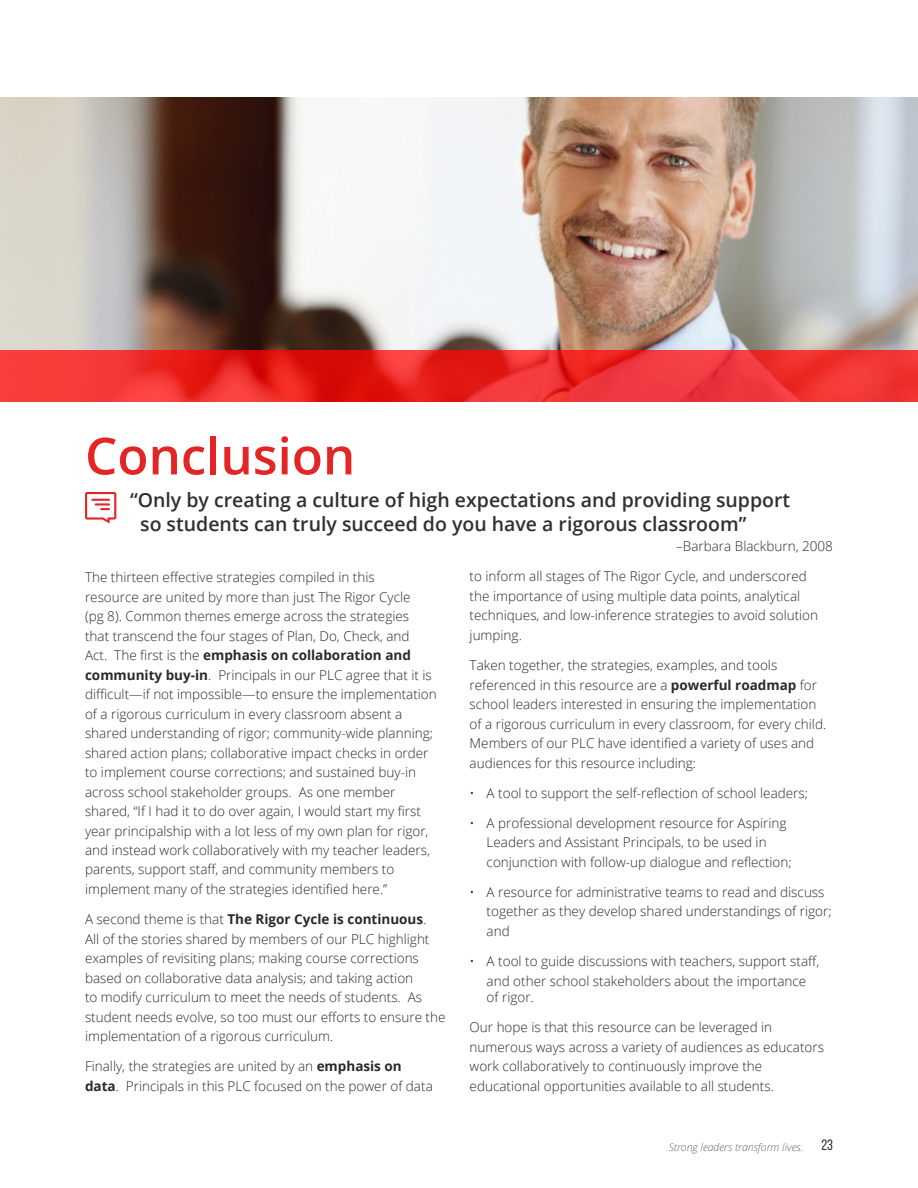
<style>
.page{position:relative;width:918px;height:1188px;background:#fff}
.page>*{position:absolute;margin:0;border:0;box-sizing:border-box;transform-origin:0 0}
.t1{font:600 51px "Open Sans";color:#e32525}
.t2{font:600 19.5px/24px "Open Sans";color:#312f30}
.t3{font:300 13.5px/19.5px "Open Sans";color:#2b292a}
.t4{font:italic 300 10.5px "Open Sans";color:#636366}
.s1{font-weight:700}
.s2{font-family:"Bebas Neue";font-weight:400;font-style:normal;font-size:15px;color:#312f30}
</style>
<div class="page">
<img style="left:1px;top:98px;width:917px;height:253px">
<svg style="left:1px;top:351px;width:917px;height:51px"></svg>
<img style="left:0;top:98px;width:1px;height:304px">
<hr style="left:0;top:351px;width:1px;height:51px;background:#e32525">
<svg style="left:85px;top:492px;width:31px;height:32px"></svg>
<h1 class="t1" style="left:85px;top:421px;width:272px">Conclusion</h1>
<h2 class="t2" style="left:140px;top:488px;width:651px;text-indent:-10px">“Only by creating a culture of high expectations and providing support so students can truly succeed do you have a rigorous classroom”</h2>
<p class="t3" style="left:676px;top:536px;width:158px">–Barbara Blackburn, 2008</p>
<p class="t3" style="left:85px;top:567px;width:353px">The thirteen effective strategies compiled in this<br>resource are united by more than just The Rigor Cycle<br>(pg 8). Common themes emerge across the strategies<br>that transcend the four stages of Plan, Do, Check, and<br>Act. The first is the <span class="s1">emphasis on collaboration and community buy-in</span>. Principals in our PLC agree that it is difficult—if not impossible—to ensure the implementation of a rigorous curriculum in every classroom absent a shared understanding of rigor; community-wide planning; shared action plans; collaborative impact checks in order to implement course corrections; and sustained buy-in across school stakeholder groups. As one member shared, “If I had it to do over again, I would start my first year principalship with a lot less of my own plan for rigor, and instead work collaboratively with my teacher leaders, parents, support staff, and community members to implement many of the strategies identified here.”</p>
<p class="t3" style="left:85px;top:909px;width:362px">A second theme is that <span class="s1">The Rigor Cycle is continuous</span>.<br>All of the stories shared by members of our PLC highlight examples of revisiting plans; making course corrections based on collaborative data analysis; and taking action<br>to modify curriculum to meet the needs of students. As student needs evolve, so too must our efforts to ensure the implementation of a rigorous curriculum.</p>
<p class="t3" style="left:85px;top:1056px;width:349px">Finally, the strategies are united by an <span class="s1">emphasis on data</span>. Principals in this PLC focused on the power of data</p>
<p class="t3" style="left:470px;top:566px;width:350px">to inform all stages of The Rigor Cycle, and underscored the importance of using multiple data points, analytical techniques, and low-inference strategies to avoid solution jumping.</p>
<p class="t3" style="left:470px;top:655px;width:358px">Taken together, the strategies, examples, and tools referenced in this resource are a <span class="s1">powerful roadmap</span> for school leaders interested in ensuring the implementation of a rigorous curriculum in every classroom, for every child.<br>Members of our PLC have identified a variety of uses and audiences for this resource including:</p>
<p class="t3" style="left:470px;top:783px;width:340px">• A tool to support the self-reflection of school leaders;</p>
<p class="t3" style="left:487px;top:813px;width:307px;text-indent:-17px">• A professional development resource for Aspiring<br>Leaders and Assistant Principals, to be used in conjunction with follow-up dialogue and reflection;</p>
<p class="t3" style="left:487px;top:882px;width:346px;text-indent:-17px">• A resource for administrative teams to read and discuss together as they develop shared understandings of rigor; and</p>
<p class="t3" style="left:470px;top:951px;width:351px;text-align:center">• A tool to guide discussions with teachers, support staff, and other school stakeholders about the importance</p>
<p class="t3" style="left:487px;top:987px;width:49px">of rigor.</p>
<p class="t3" style="left:470px;top:1017px;width:356px">Our hope is that this resource can be leveraged in numerous ways across a variety of audiences as educators work collaboratively to continuously improve the educational opportunities available to all students.</p>
<p class="t4" style="left:669px;top:1140px;width:166px">Strong leaders transform lives. <span class="s2">23</span></p>
</div>
